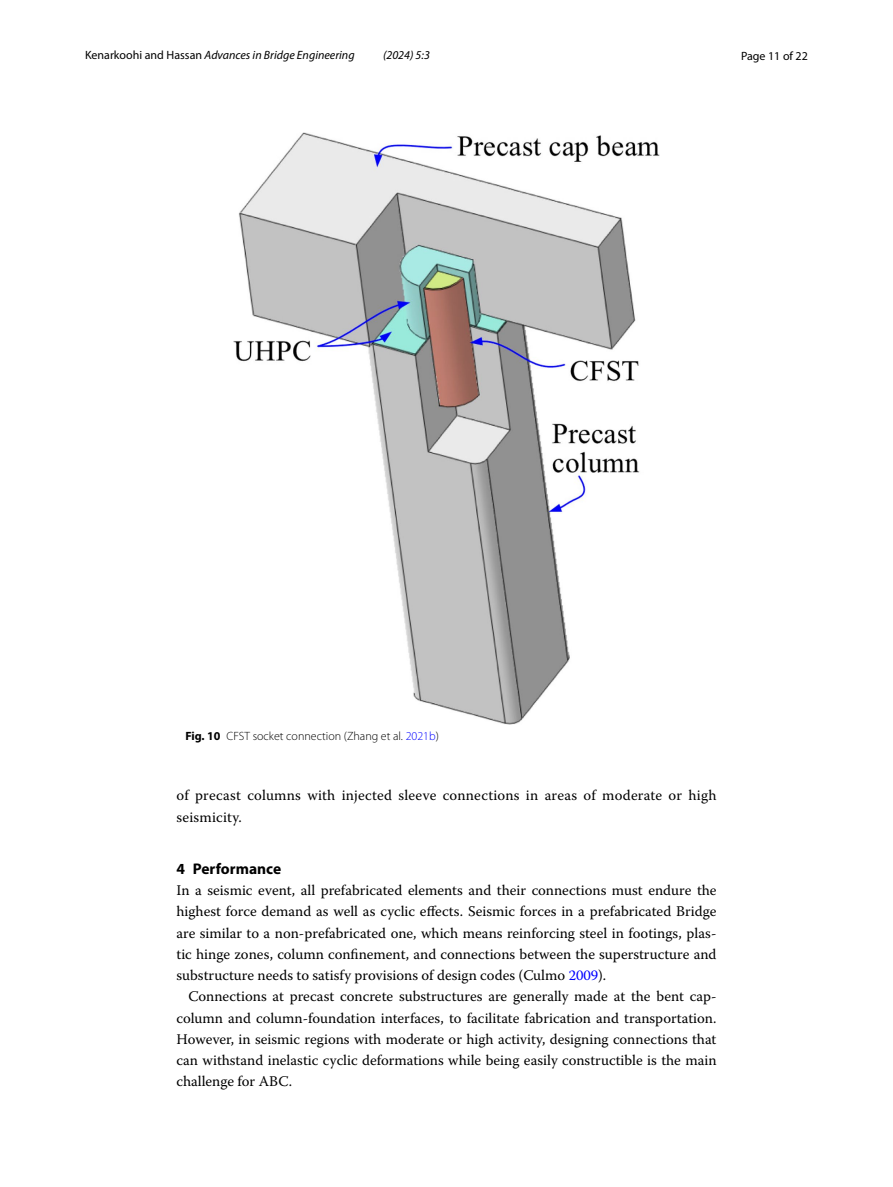
<style>
.page{position:relative;width:893px;height:1187px;background:#fff}
.page>*{position:absolute;margin:0;border:0;box-sizing:border-box;transform-origin:0 0}
.t1{font:700 15.45px "Myriad Pro";color:#000}
.t2{font:14.7px/21.3px "Warnock Pro";letter-spacing:.005em;color:#000;text-align:justify}
.t3{font:italic 12px "Myriad Pro";color:#000}
.t4{font:300 12px "Myriad Pro";color:#000}
.t5{font:12px "Myriad Pro";color:#000}
.s1{font-style:normal}
.s2{font-weight:700}
.s3{color:#00f}
</style>
<div class="page">
<img style="left:234px;top:133px;width:425px;height:591px">
<p class="t3" style="left:85px;top:48px;width:271px"><span class="s1">Kenarkoohi and Hassan</span> Advances in Bridge Engineering</p>
<p class="t3" style="left:383px;top:48px;width:48px">(2024) 5:3</p>
<p class="t5" style="left:741px;top:48px;width:68px">Page 11 of 22</p>
<p class="t4" style="left:185px;top:729px;width:255px"><span class="s2">Fig. 10</span> CFST socket connection (Zhang et al. <span class="s3">2021b</span>)</p>
<p class="t2" style="left:176px;top:784px;width:541px">of precast columns with injected sleeve connections in areas of moderate or high seismicity.</p>
<p class="t1" style="left:176px;top:858px;width:106px">4 Performance</p>
<p class="t2" style="left:176px;top:879px;width:542px">In a seismic event, all prefabricated elements and their connections must endure the highest force demand as well as cyclic effects. Seismic forces in a prefabricated Bridge are similar to a non-prefabricated one, which means reinforcing steel in footings, plas&shy;tic hinge zones, column confinement, and connections between the superstructure and substructure needs to satisfy provisions of design codes (Culmo <span class="s3">2009</span>).</p>
<p class="t2" style="left:176px;top:985px;width:542px;text-indent:12px">Connections at precast concrete substructures are generally made at the bent cap&shy;column and column-foundation interfaces, to facilitate fabrication and transportation.<br>However, in seismic regions with moderate or high activity, designing connections that can withstand inelastic cyclic deformations while being easily constructible is the main challenge for ABC.</p>
</div>
